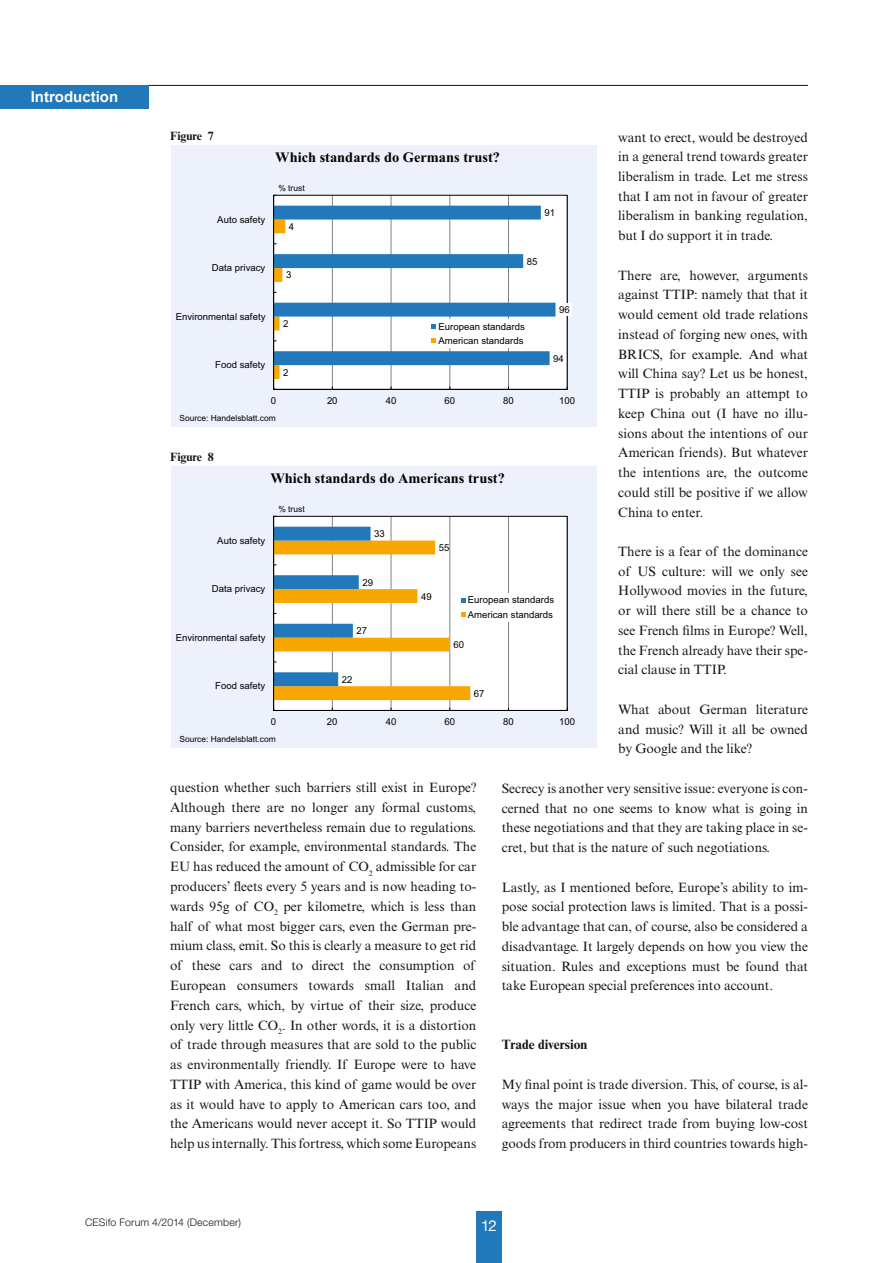
<style>
.page{position:relative;width:893px;height:1263px;background:#fff}
.page>*{position:absolute;margin:0;border:0;box-sizing:border-box;transform-origin:0 0}
.t1{font:700 15px "Arial";color:#fff}
.t2{font:15px "Helvetica Neue LT Std";color:#fff}
.t3{font:700 14.4px "Times New Roman";color:#000102}
.Fliesstext{font:13.5px/19.8px "Times New Roman MT Std";color:#151616;text-align:justify}
.Zwischen-Head_bold{font:700 13.5px "Times New Roman MT Std";color:#151616}
.Head-8pt{font:700 12px "Times New Roman MT Std";color:#151616}
.t4{font:300 10.5px "Helvetica Neue LT Std";letter-spacing:.02em;color:#151616}
.t5{font:9.6px/14.2px "Arial";color:#000102}
.t6{font:8.4px "Arial";color:#000102}
</style>
<div class="page">
<hr style="left:147px;top:85px;width:661px;height:1px;background:#151616">
<div style="left:476px;top:1212px;width:26px;height:51px;background:#2178ba"></div>
<div style="left:0;top:85px;width:149px;height:23px;background:#2178ba"></div>
<div style="left:172px;top:466px;width:425px;height:281px;background:#edf1fc"></div>
<div style="left:274px;top:516px;width:293px;height:194px;background:#fff"></div>
<hr style="left:567px;top:516px;width:1px;height:194px;background:#818282">
<hr style="left:508px;top:516px;width:1px;height:194px;background:#818282">
<hr style="left:450px;top:516px;width:1px;height:194px;background:#818282">
<hr style="left:391px;top:516px;width:1px;height:194px;background:#818282">
<hr style="left:332px;top:516px;width:1px;height:194px;background:#818282">
<div style="left:273px;top:516px;width:294px;height:195px;border:1px solid #000102"></div>
<hr style="left:274px;top:710px;width:293px;height:1px;background:#000102">
<hr style="left:273px;top:516px;width:1px;height:194px;background:#000102">
<div style="left:457px;top:593px;width:100px;height:29px;background:#fff"></div>
<svg style="left:274px;top:527px;width:196px;height:173px"></svg>
<div style="left:172px;top:145px;width:425px;height:281px;background:#edf1fc"></div>
<div style="left:274px;top:195px;width:293px;height:194px;background:#fff"></div>
<hr style="left:567px;top:195px;width:1px;height:194px;background:#818282">
<hr style="left:508px;top:195px;width:1px;height:194px;background:#818282">
<hr style="left:450px;top:195px;width:1px;height:194px;background:#818282">
<hr style="left:391px;top:195px;width:1px;height:194px;background:#818282">
<hr style="left:332px;top:195px;width:1px;height:194px;background:#818282">
<hr style="left:274px;top:389px;width:293px;height:1px;background:#000102">
<hr style="left:273px;top:195px;width:1px;height:194px;background:#000102">
<div style="left:557px;top:303px;width:15px;height:13px;background:#fff"></div>
<svg style="left:274px;top:206px;width:281px;height:173px"></svg>
<p class="t1" style="left:31px;top:88px;width:89px">Introduction</p>
<p class="Fliesstext" style="left:618px;top:127px;width:191px">want to erect, would be destroyed in a general trend towards greater liberalism in trade. Let me stress that I am not in favour of greater liberalism in banking regulation, but I do support it in trade.</p>
<p class="Fliesstext" style="left:618px;top:265px;width:191px">There are, however, arguments against TTIP: namely that that it would cement old trade relations instead of forging new ones, with BRICS, for example. And what will China say? Let us be honest, TTIP is probably an attempt to keep China out (I have no illu&shy;sions about the intentions of our American friends). But whatever the intentions are, the outcome could still be positive if we allow China to enter.</p>
<p class="Fliesstext" style="left:618px;top:541px;width:191px">There is a fear of the dominance of US culture: will we only see Hollywood movies in the future, or will there still be a chance to see French films in Europe? Well, the French already have their spe&shy;cial clause in TTIP.</p>
<p class="Fliesstext" style="left:618px;top:699px;width:191px">What about German literature and music? Will it all be owned by Google and the like?</p>
<p class="Fliesstext" style="left:502px;top:778px;width:308px">Secrecy is another very sensitive issue: everyone is con&shy;cerned that no one seems to know what is going in these negotiations and that they are taking place in se&shy;cret, but that is the nature of such negotiations.</p>
<p class="Fliesstext" style="left:502px;top:877px;width:308px">Lastly, as I mentioned before, Europe’s ability to im&shy;pose social protection laws is limited. That is a possi&shy;ble advantage that can, of course, also be considered a disadvantage. It largely depends on how you view the situation. Rules and exceptions must be found that take European special preferences into account.</p>
<p class="Head-8pt" style="left:170px;top:129px;width:45px">Figure 7</p>
<p class="t3" style="left:275px;top:147px;width:226px">Which standards do Germans trust?</p>
<p class="t6" style="left:278px;top:183px;width:28px">% trust</p>
<p class="t5" style="left:544px;top:206px;width:12px">91</p>
<p class="t5" style="left:217px;top:212px;width:50px">Auto safety</p>
<p class="t5" style="left:289px;top:219px;width:7px">4</p>
<p class="t5" style="left:527px;top:254px;width:12px">85</p>
<p class="t5" style="left:212px;top:261px;width:55px">Data privacy</p>
<p class="t5" style="left:286px;top:268px;width:7px">3</p>
<p class="t5" style="left:559px;top:303px;width:12px">96</p>
<p class="t5" style="left:176px;top:309px;width:91px">Environmental safety</p>
<p class="t5" style="left:283px;top:317px;width:7px">2</p>
<p class="t5" style="left:438px;top:319px;width:88px">European standards<br>American standards</p>
<p class="t5" style="left:553px;top:351px;width:12px">94</p>
<p class="t5" style="left:215px;top:358px;width:52px">Food safety</p>
<p class="t5" style="left:283px;top:365px;width:7px">2</p>
<p class="t5" style="left:271px;top:393px;width:7px">0</p>
<p class="t5" style="left:327px;top:393px;width:12px">20</p>
<p class="t5" style="left:386px;top:393px;width:12px">40</p>
<p class="t5" style="left:444px;top:393px;width:12px">60</p>
<p class="t5" style="left:503px;top:393px;width:12px">80</p>
<p class="t5" style="left:559px;top:393px;width:17px">100</p>
<p class="t6" style="left:179px;top:412px;width:98px">Source: Handelsblatt.com</p>
<p class="Head-8pt" style="left:170px;top:450px;width:45px">Figure 8</p>
<p class="t3" style="left:271px;top:468px;width:236px">Which standards do Americans trust?</p>
<p class="t6" style="left:278px;top:504px;width:28px">% trust</p>
<p class="t5" style="left:374px;top:527px;width:12px">33</p>
<p class="t5" style="left:217px;top:533px;width:50px">Auto safety</p>
<p class="t5" style="left:439px;top:541px;width:12px">55</p>
<p class="t5" style="left:362px;top:575px;width:12px">29</p>
<p class="t5" style="left:212px;top:582px;width:55px">Data privacy</p>
<p class="t5" style="left:421px;top:589px;width:12px">49</p>
<p class="t5" style="left:468px;top:593px;width:88px">European standards<br>American standards</p>
<p class="t5" style="left:356px;top:624px;width:12px">27</p>
<p class="t5" style="left:176px;top:630px;width:91px">Environmental safety</p>
<p class="t5" style="left:453px;top:638px;width:12px">60</p>
<p class="t5" style="left:342px;top:672px;width:12px">22</p>
<p class="t5" style="left:215px;top:679px;width:52px">Food safety</p>
<p class="t5" style="left:474px;top:686px;width:12px">67</p>
<p class="t5" style="left:271px;top:714px;width:7px">0</p>
<p class="t5" style="left:327px;top:714px;width:12px">20</p>
<p class="t5" style="left:386px;top:714px;width:12px">40</p>
<p class="t5" style="left:444px;top:714px;width:12px">60</p>
<p class="t5" style="left:503px;top:714px;width:12px">80</p>
<p class="t5" style="left:559px;top:714px;width:17px">100</p>
<p class="t6" style="left:179px;top:733px;width:98px">Source: Handelsblatt.com</p>
<p class="Fliesstext" style="left:170px;top:778px;width:308px">question whether such barriers still exist in Europe?<br>Although there are no longer any formal customs, many barriers nevertheless remain due to regulations.<br>Consider, for example, environmental standards. The EU has reduced the amount of CO<sub>2</sub> admissible for car producers’ fleets every 5 years and is now heading to&shy;wards 95g of CO<sub>2</sub> per kilometre, which is less than half of what most bigger cars, even the German pre&shy;mium class, emit. So this is clearly a measure to get rid of these cars and to direct the consumption of European consumers towards small Italian and French cars, which, by virtue of their size, produce only very little CO<sub>2</sub>. In other words, it is a distortion of trade through measures that are sold to the public as environmentally friendly. If Europe were to have TTIP with America, this kind of game would be over as it would have to apply to American cars too, and the Americans would never accept it. So TTIP would help us internally. This fortress, which some Europeans</p>
<p class="Zwischen-Head_bold" style="left:502px;top:1036px;width:87px">Trade diversion</p>
<p class="Fliesstext" style="left:502px;top:1074px;width:308px">My final point is trade diversion. This, of course, is al&shy;ways the major issue when you have bilateral trade agreements that redirect trade from buying low-cost goods from producers in third countries towards high-</p>
<p class="t4" style="left:85px;top:1216px;width:158px">CESifo Forum 4/2014 (December)</p>
<p class="t2" style="left:481px;top:1217px;width:17px">12</p>
</div>
